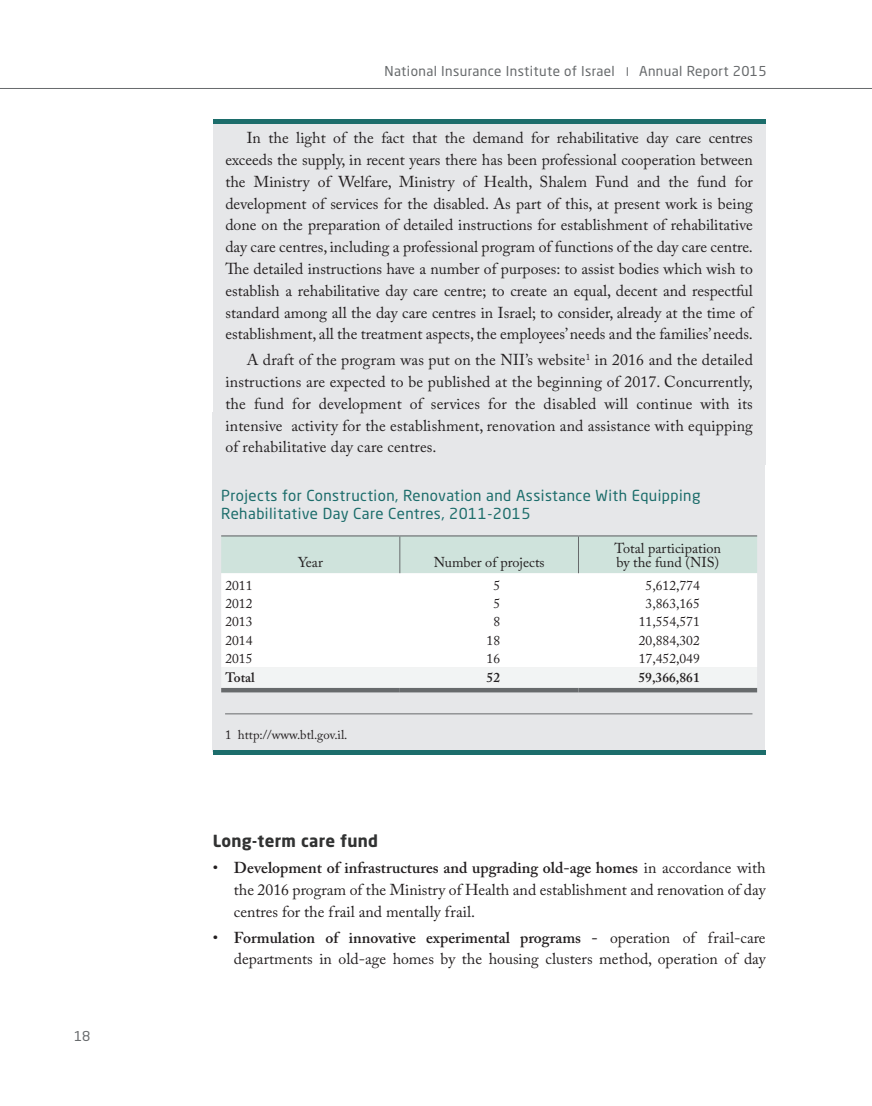
<style>
.page{position:relative;width:872px;height:1106px;background:#fff}
.page>*{position:absolute;margin:0;border:0;box-sizing:border-box;transform-origin:0 0}
.t1{font:700 16.5px "Neo Sans Std";letter-spacing:.02em;color:#313232}
.t2{font:15.75px/21.8px "Adobe Caslon Pro";color:#231f20;text-align:justify}
.t3{font:15px/18px "Neo Sans Std";letter-spacing:.03em;color:#1c6d6b}
.t4{font:14.25px/14.2px "Adobe Caslon Pro";color:#231f20}
.t5{font:13.5px "Adobe Caslon Pro";color:#231f20}
.t6{font:13.5px "Neo Sans Std";letter-spacing:.03em;color:#676a6c}
.t7{font:600 13.5px "Adobe Caslon Pro";color:#231f20}
.t8{font:12.75px "Adobe Caslon Pro";color:#231f20}
.s1{font-weight:600}
</style>
<div class="page">
<hr style="left:0;top:88px;width:872px;height:1px;background:#676a6c">
<div style="left:213px;top:412px;width:552px;height:339px;background:#e6e7e9"></div>
<div style="left:213px;top:119px;width:552px;height:346px;background:#e6e7e9"></div>
<hr style="left:225px;top:713px;width:527px;height:1px;background:#676a6c">
<div style="left:221px;top:536px;width:536px;height:37px;background:#cfe3dc"></div>
<div style="left:221px;top:573px;width:536px;height:94px;background:#fff"></div>
<div style="left:222px;top:667px;width:535px;height:20px;background:#f2f4f4"></div>
<hr style="left:399px;top:536px;width:1px;height:37px;background:#676a6c">
<hr style="left:578px;top:536px;width:1px;height:37px;background:#676a6c">
<hr style="left:221px;top:535px;width:179px;height:1px;background:#676a6c">
<hr style="left:400px;top:535px;width:178px;height:1px;background:#676a6c">
<hr style="left:578px;top:535px;width:179px;height:1px;background:#676a6c">
<hr style="left:221px;top:688px;width:179px;height:4px;background:#676a6c">
<hr style="left:400px;top:688px;width:178px;height:4px;background:#676a6c">
<hr style="left:578px;top:688px;width:179px;height:4px;background:#676a6c">
<hr style="left:213px;top:119px;width:552px;height:4px;background:#1c6d6b">
<hr style="left:213px;top:750px;width:552px;height:4px;background:#1c6d6b">
<p class="t6" style="left:74px;top:1027px;width:18px">18</p>
<p class="t6" style="left:384px;top:63px;width:232px">National Insurance Institute of Israel</p>
<p class="t6" style="left:639px;top:63px;width:129px">Annual Report 2015</p>
<p class="t2" style="left:225px;top:127px;width:529px;text-indent:21px">In the light of the fact that the demand for rehabilitative day care centres exceeds the supply, in recent years there has been professional cooperation between the Ministry of Welfare, Ministry of Health, Shalem Fund and the fund for development of services for the disabled. As part of this, at present work is being done on the preparation of detailed instructions for establishment of rehabilitative day care centres, including a professional program of functions of the day care centre.<br>The detailed instructions have a number of purposes: to assist bodies which wish to establish a rehabilitative day care centre; to create an equal, decent and respectful standard among all the day care centres in Israel; to consider, already at the time of establishment, all the treatment aspects, the employees’ needs and the families’ needs.</p>
<p class="t2" style="left:225px;top:349px;width:529px;text-indent:21px">A draft of the program was put on the NII’s website<sup>1</sup> in 2016 and the detailed instructions are expected to be published at the beginning of 2017. Concurrently, the fund for development of services for the disabled will continue with its intensive activity for the establishment, renovation and assistance with equipping of rehabilitative day care centres.</p>
<p class="t3" style="left:221px;top:486px;width:481px">Projects for Construction, Renovation and Assistance With Equipping<br>Rehabilitative Day Care Centres, 2011-2015</p>
<p class="t4" style="left:298px;top:555px;width:26px">Year</p>
<p class="t4" style="left:434px;top:555px;width:112px">Number of projects</p>
<p class="t4" style="left:614px;top:540px;width:108px">Total participation by the fund (NIS)</p>
<p class="t5" style="left:225px;top:577px;width:28px">2011</p>
<p class="t5" style="left:493px;top:577px;width:8px">5</p>
<p class="t5" style="left:645px;top:577px;width:56px">5,612,774</p>
<p class="t5" style="left:225px;top:595px;width:28px">2012</p>
<p class="t5" style="left:493px;top:595px;width:8px">5</p>
<p class="t5" style="left:645px;top:595px;width:56px">3,863,165</p>
<p class="t5" style="left:225px;top:614px;width:28px">2013</p>
<p class="t5" style="left:493px;top:614px;width:8px">8</p>
<p class="t5" style="left:639px;top:614px;width:62px">11,554,571</p>
<p class="t5" style="left:225px;top:632px;width:28px">2014</p>
<p class="t5" style="left:486px;top:632px;width:15px">18</p>
<p class="t5" style="left:639px;top:632px;width:62px">20,884,302</p>
<p class="t5" style="left:225px;top:650px;width:28px">2015</p>
<p class="t5" style="left:486px;top:650px;width:15px">16</p>
<p class="t5" style="left:639px;top:650px;width:62px">17,452,049</p>
<p class="t7" style="left:225px;top:669px;width:31px">Total</p>
<p class="t7" style="left:486px;top:669px;width:15px">52</p>
<p class="t7" style="left:638px;top:669px;width:63px">59,366,861</p>
<p class="t8" style="left:225px;top:727px;width:124px">1 http://www.btl.gov.il.</p>
<p class="t1" style="left:213px;top:830px;width:167px">Long-term care fund</p>
<p class="t2" style="left:234px;top:856px;width:533px;text-indent:-21px">• <span class="s1">Development of infrastructures and upgrading old-age homes</span> in accordance with the 2016 program of the Ministry of Health and establishment and renovation of day centres for the frail and mentally frail.</p>
<p class="t2" style="left:213px;top:926px;width:554px;text-align:right">• <span class="s1">Formulation of innovative experimental programs -</span> operation of frail-care departments in old-age homes by the housing clusters method, operation of day</p>
</div>
